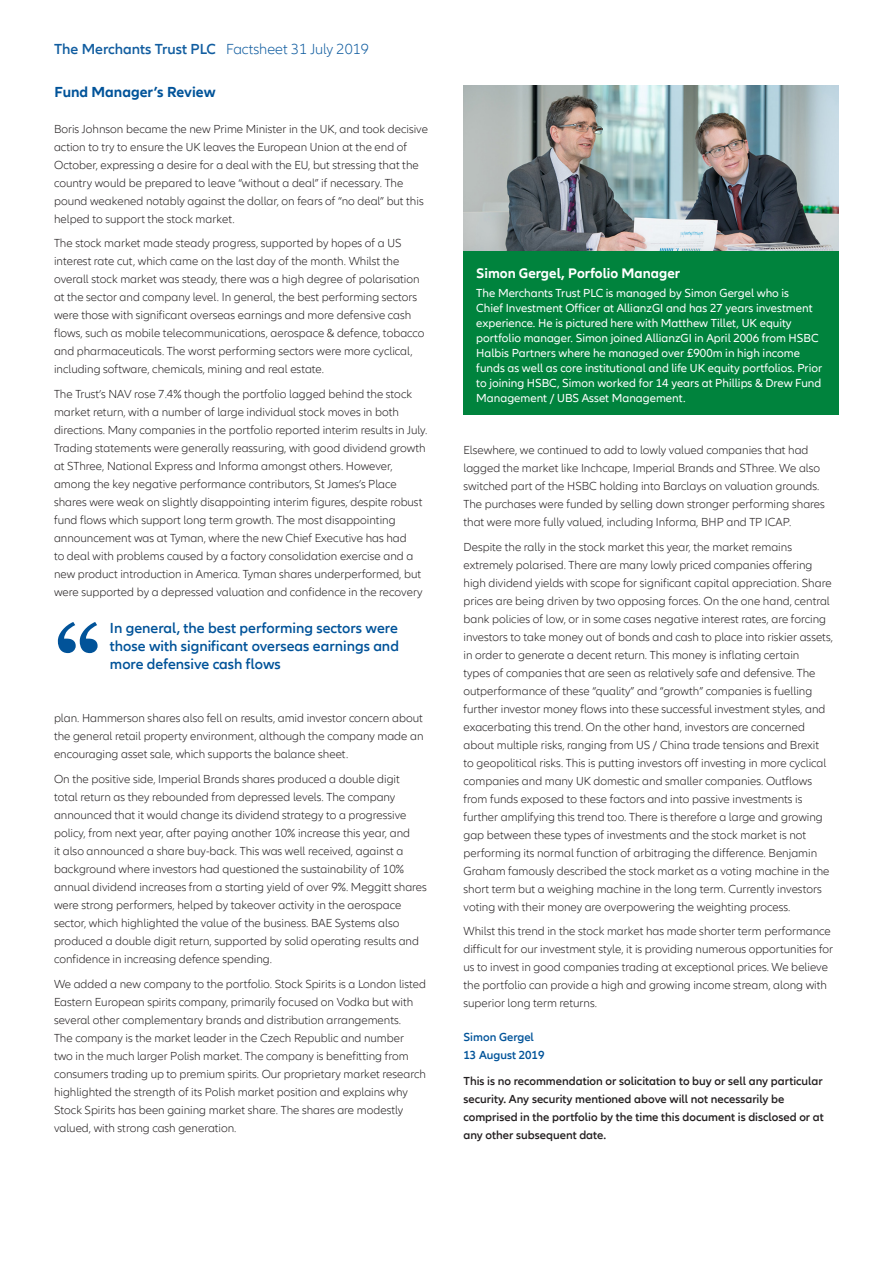
<style>
.page{position:relative;width:893px;height:1263px;background:#fff}
.page>*{position:absolute;margin:0;border:0;box-sizing:border-box;transform-origin:0 0}
.t1{font:600 15px/18px "Allianz Neo";color:#015399;text-align:justify}
.t2{font:600 15px "Allianz Neo";color:#115da0}
.t3{font:700 15px "Allianz Neo";color:#015399}
.t4{font:700 14.25px "Allianz Neo";color:#fff}
.t5{font:300 12px/18px "Allianz Neo";color:#231f20}
.t6{font:12px/15px "Allianz Neo";color:#fff}
.t7{font:600 12px/18px "Allianz Neo";color:#231f20}
.t8{font:600 12px/18px "Allianz Neo";color:#015399}
.s1{font-weight:300}
</style>
<div class="page">
<svg style="left:58px;top:622px;width:40px;height:31px"></svg>
<img style="left:463px;top:85px;width:376px;height:166px">
<div style="left:463px;top:251px;width:376px;height:164px;background:#00833d"></div>
<p class="t2" style="left:54px;top:40px;width:316px">The Merchants Trust PLC <span class="s1">Factsheet 31 July 2019</span></p>
<p class="t3" style="left:55px;top:83px;width:163px">Fund Manager’s Review</p>
<p class="t5" style="left:54px;top:120px;width:376px">Boris Johnson became the new Prime Minister in the UK, and took decisive action to try to ensure the UK leaves the European Union at the end of October, expressing a desire for a deal with the EU, but stressing that the country would be prepared to leave “without a deal” if necessary. The pound weakened notably against the dollar, on fears of “no deal” but this helped to support the stock market.</p>
<p class="t5" style="left:54px;top:235px;width:372px">The stock market made steady progress, supported by hopes of a US interest rate cut, which came on the last day of the month. Whilst the overall stock market was steady, there was a high degree of polarisation at the sector and company level. In general, the best performing sectors were those with significant overseas earnings and more defensive cash flows, such as mobile telecommunications, aerospace &amp; defence, tobacco and pharmaceuticals. The worst performing sectors were more cyclical, including software, chemicals, mining and real estate.</p>
<p class="t5" style="left:54px;top:386px;width:375px">The Trust’s NAV rose 7.4% though the portfolio lagged behind the stock market return, with a number of large individual stock moves in both directions. Many companies in the portfolio reported interim results in July.<br>Trading statements were generally reassuring, with good dividend growth at SThree, National Express and Informa amongst others. However, among the key negative performance contributors, St James’s Place shares were weak on slightly disappointing interim figures, despite robust fund flows which support long term growth. The most disappointing announcement was at Tyman, where the new Chief Executive has had<br>to deal with problems caused by a factory consolidation exercise and a new product introduction in America. Tyman shares underperformed, but were supported by a depressed valuation and confidence in the recovery</p>
<p class="t1" style="left:110px;top:619px;width:291px">In general, the best performing sectors were those with significant overseas earnings and more defensive cash flows</p>
<p class="t5" style="left:54px;top:710px;width:371px;text-align:justify">plan. Hammerson shares also fell on results, amid investor concern about the general retail property environment, although the company made an encouraging asset sale, which supports the balance sheet.</p>
<p class="t5" style="left:54px;top:770px;width:374px">On the positive side, Imperial Brands shares produced a double digit<br>total return as they rebounded from depressed levels. The company announced that it would change its dividend strategy to a progressive policy, from next year, after paying another 10% increase this year, and<br>it also announced a share buy-back. This was well received, against a background where investors had questioned the sustainability of 10% annual dividend increases from a starting yield of over 9%. Meggitt shares were strong performers, helped by takeover activity in the aerospace sector, which highlighted the value of the business. BAE Systems also produced a double digit return, supported by solid operating results and confidence in increasing defence spending.</p>
<p class="t5" style="left:54px;top:975px;width:374px">We added a new company to the portfolio. Stock Spirits is a London listed Eastern European spirits company, primarily focused on Vodka but with several other complementary brands and distribution arrangements.<br>The company is the market leader in the Czech Republic and number<br>two in the much larger Polish market. The company is benefitting from consumers trading up to premium spirits. Our proprietary market research highlighted the strength of its Polish market position and explains why Stock Spirits has been gaining market share. The shares are modestly valued, with strong cash generation.</p>
<p class="t4" style="left:476px;top:265px;width:205px">Simon Gergel, Porfolio Manager</p>
<p class="t6" style="left:476px;top:286px;width:347px">The Merchants Trust PLC is managed by Simon Gergel who is<br>Chief Investment Officer at AllianzGI and has 27 years investment experience. He is pictured here with Matthew Tillet, UK equity portfolio manager. Simon joined AllianzGI in April 2006 from HSBC Halbis Partners where he managed over £900m in high income funds as well as core institutional and life UK equity portfolios. Prior to joining HSBC, Simon worked for 14 years at Phillips &amp; Drew Fund Management / UBS Asset Management.</p>
<p class="t5" style="left:463px;top:441px;width:363px">Elsewhere, we continued to add to lowly valued companies that had lagged the market like Inchcape, Imperial Brands and SThree. We also switched part of the HSBC holding into Barclays on valuation grounds.<br>The purchases were funded by selling down stronger performing shares that were more fully valued, including Informa, BHP and TP ICAP.</p>
<p class="t5" style="left:463px;top:538px;width:371px">Despite the rally in the stock market this year, the market remains extremely polarised. There are many lowly priced companies offering high dividend yields with scope for significant capital appreciation. Share prices are being driven by two opposing forces. On the one hand, central bank policies of low, or in some cases negative interest rates, are forcing investors to take money out of bonds and cash to place into riskier assets, in order to generate a decent return. This money is inflating certain<br>types of companies that are seen as relatively safe and defensive. The outperformance of these “quality” and “growth” companies is fuelling further investor money flows into these successful investment styles, and exacerbating this trend. On the other hand, investors are concerned about multiple risks, ranging from US / China trade tensions and Brexit<br>to geopolitical risks. This is putting investors off investing in more cyclical companies and many UK domestic and smaller companies. Outflows from funds exposed to these factors and into passive investments is further amplifying this trend too. There is therefore a large and growing gap between these types of investments and the stock market is not performing its normal function of arbitraging the difference. Benjamin Graham famously described the stock market as a voting machine in the short term but a weighing machine in the long term. Currently investors voting with their money are overpowering the weighting process.</p>
<p class="t5" style="left:463px;top:923px;width:371px">Whilst this trend in the stock market has made shorter term performance difficult for our investment style, it is providing numerous opportunities for us to invest in good companies trading at exceptional prices. We believe the portfolio can provide a high and growing income stream, along with superior long term returns.</p>
<p class="t8" style="left:463px;top:1028px;width:82px">Simon Gergel<br>13 August 2019</p>
<p class="t7" style="left:463px;top:1072px;width:362px">This is no recommendation or solicitation to buy or sell any particular security. Any security mentioned above will not necessarily be comprised in the portfolio by the time this document is disclosed or at any other subsequent date.</p>
</div>
